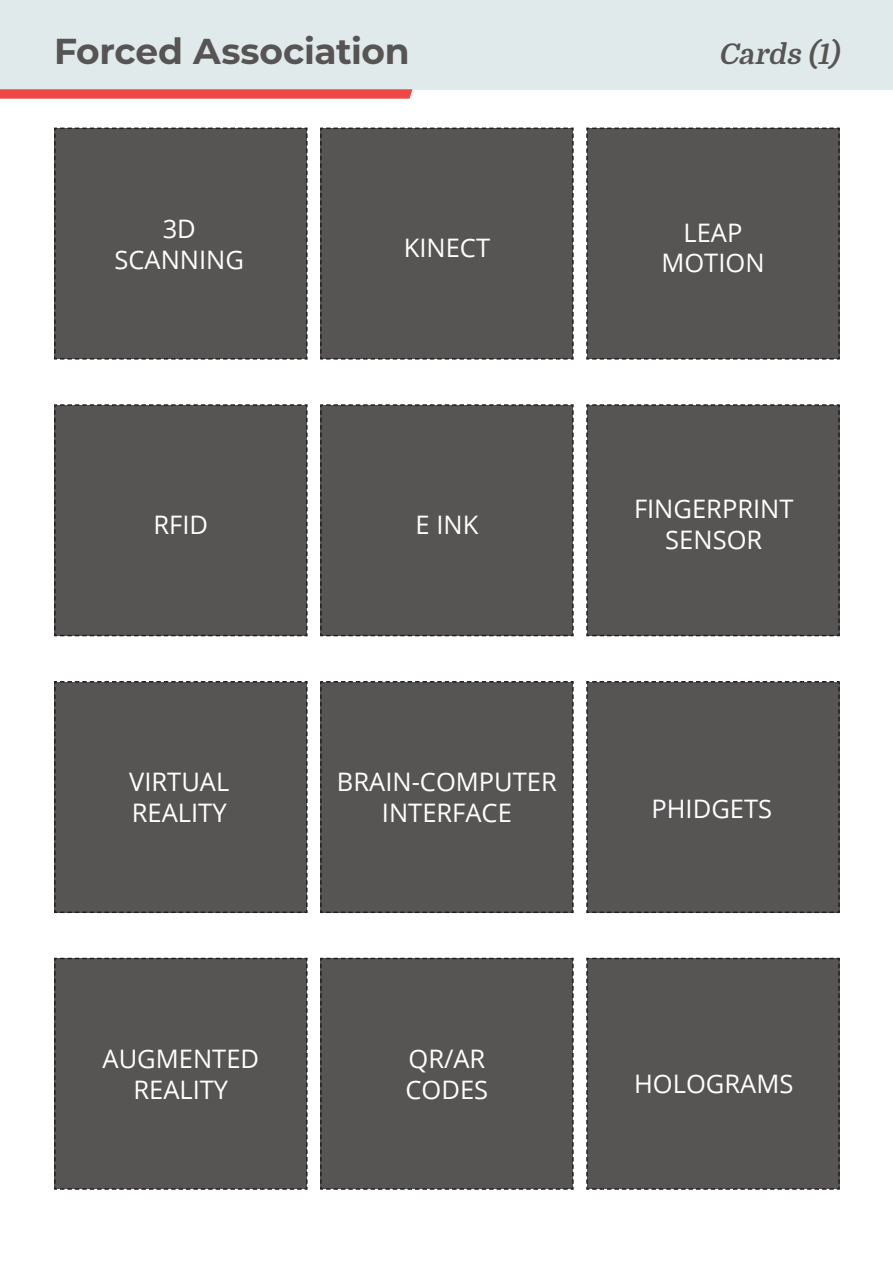
<style>
.page{position:relative;width:893px;height:1263px;background:#fff}
.page>*{position:absolute;margin:0;border:0;box-sizing:border-box;transform-origin:0 0}
.t1{font:700 36px "Montserrat";letter-spacing:-.01em;color:#575454}
.Subtitle{font:italic 700 28.5px "Domine";color:#575454}
.t2{font:25.5px/30.6px "Open Sans";color:#fff;text-align:center}
</style>
<div class="page">
<div style="left:0;top:0;width:893px;height:89px;background:#e0eaeb"></div>
<svg style="left:0;top:89px;width:412px;height:10px;background:#ef5152"></svg>
<div style="left:54px;top:127px;width:254px;height:233px;background:#575454"></div>
<div style="left:54px;top:404px;width:254px;height:233px;background:#575454"></div>
<div style="left:54px;top:681px;width:254px;height:232px;background:#575454"></div>
<div style="left:54px;top:957px;width:254px;height:233px;background:#575454"></div>
<div style="left:320px;top:127px;width:254px;height:233px;background:#575454"></div>
<div style="left:320px;top:404px;width:254px;height:233px;background:#575454"></div>
<div style="left:320px;top:681px;width:254px;height:232px;background:#575454"></div>
<div style="left:320px;top:957px;width:254px;height:233px;background:#575454"></div>
<div style="left:586px;top:127px;width:254px;height:233px;background:#575454"></div>
<div style="left:586px;top:404px;width:254px;height:233px;background:#575454"></div>
<div style="left:586px;top:681px;width:254px;height:232px;background:#575454"></div>
<div style="left:586px;top:957px;width:254px;height:233px;background:#575454"></div>
<p class="t1" style="left:54px;top:25px;width:357px">Forced Association</p>
<p class="t2" style="left:163px;top:213px;width:35px">3D</p>
<p class="t2" style="left:114px;top:243px;width:131px">SCANNING</p>
<p class="t2" style="left:404px;top:232px;width:88px">KINECT</p>
<p class="t2" style="left:154px;top:508px;width:56px">RFID</p>
<p class="t2" style="left:415px;top:508px;width:64px">E INK</p>
<p class="Subtitle" style="left:718px;top:38px;width:128px">Cards (1)</p>
<p class="t2" style="left:683px;top:217px;width:60px">LEAP</p>
<p class="t2" style="left:661px;top:247px;width:105px">MOTION</p>
<p class="t2" style="left:634px;top:493px;width:161px">FINGERPRINT<br>SENSOR</p>
<p class="t2" style="left:129px;top:766px;width:102px">VIRTUAL</p>
<p class="t2" style="left:132px;top:797px;width:96px">REALITY</p>
<p class="t2" style="left:337px;top:766px;width:221px">BRAIN-COMPUTER</p>
<p class="t2" style="left:382px;top:797px;width:131px">INTERFACE</p>
<p class="t2" style="left:651px;top:793px;width:122px">PHIDGETS</p>
<p class="t2" style="left:103px;top:1043px;width:158px">AUGMENTED</p>
<p class="t2" style="left:133px;top:1073px;width:96px">REALITY</p>
<p class="t2" style="left:408px;top:1043px;width:78px">QR/AR</p>
<p class="t2" style="left:406px;top:1073px;width:84px">CODES</p>
<p class="t2" style="left:634px;top:1067px;width:161px">HOLOGRAMS</p>
</div>
